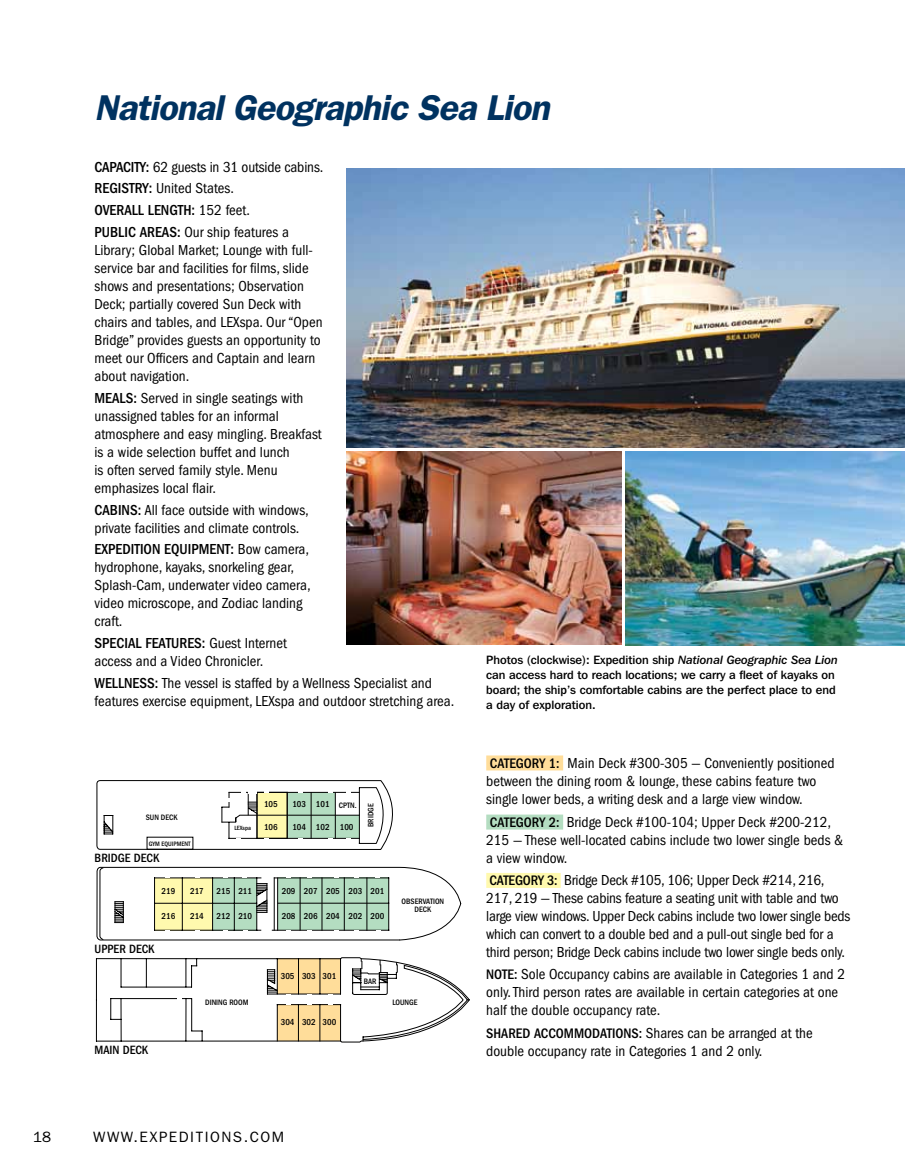
<style>
.page{position:relative;width:905px;height:1175px;background:#fff}
.page>*{position:absolute;margin:0;border:0;box-sizing:border-box;transform-origin:0 0}
.t1{font:italic 600 36px "Franklin Gothic";letter-spacing:-.02em;color:#003260}
.t2{font:condensed 15px/18px "Franklin Gothic";color:#000}
.t3{font:500 condensed 15px/21.8px "Franklin Gothic";color:#000}
.t4{font:15px "Franklin Gothic";letter-spacing:.1em;color:#000}
.t5{font:500 condensed 14.25px "Franklin Gothic";color:#000}
.t6{font:500 condensed 12.45px "Franklin Gothic";color:#000}
.t7{font:500 12px/15px "Franklin Gothic IT Cby BT";color:#000}
.t8{font:500 condensed 9px "Franklin Gothic";color:#000}
.t9{font:500 condensed 8.1px/8.1px "Franklin Gothic";color:#000;text-align:center}
.t10{font:500 condensed 6.6px "Franklin Gothic";color:#000}
.t11{font:500 condensed 6.3px "Franklin Gothic";color:#000}
.s1{font-weight:500}
.s2{font-weight:400}
.s3{font-family:"Franklin Gothic IT Cby BT Med Ital";font-weight:400}
.s4{font-weight:500;font-size:14.25px}
</style>
<div class="page">
<svg style="left:96px;top:780px;width:290px;height:263px"></svg>
<svg style="left:96px;top:787px;width:373px;height:255px"></svg>
<img style="left:346px;top:168px;width:558px;height:279px">
<div style="left:486px;top:755px;width:77px;height:15px;background:#ffdd9a"></div>
<div style="left:486px;top:814px;width:77px;height:15px;background:#b4ddc1"></div>
<div style="left:486px;top:873px;width:74px;height:15px;background:#fff9ae"></div>
<img style="left:625px;top:451px;width:279px;height:194px">
<img style="left:346px;top:451px;width:275px;height:193px">
<h1 class="t1" style="left:94px;top:87px;width:456px">National Geographic Sea Lion</h1>
<p class="t3" style="left:94px;top:156px;width:16px">CAPACIT</p>
<p class="t2" style="left:140px;top:158px;width:185px"><span class="s1">Y:</span> 62 guests in 31 outside cabins.</p>
<p class="t3" style="left:94px;top:178px;width:8px">REGI</p>
<p class="t3" style="left:94px;top:178px;width:141px;text-indent:27px">STRY: <span class="s2">United States.<br></span>OVERALL LENGT</p>
<p class="t2" style="left:94px;top:199px;width:196px;line-height:21.8px;text-indent:89px"><span class="s1">H:</span> 152 feet.<br><span class="s1">PUBLIC AREAS:</span> Our ship features a</p>
<p class="t2" style="left:94px;top:241px;width:229px">Library; Global Market; Lounge with full&shy;service bar and facilities for films, slide shows and presentations; Observation Deck; partially covered Sun Deck with chairs and tables, and LEXspa. Our “Open Bridge” provides guests an opportunity to meet our Officers and Captain and learn about navigation.</p>
<p class="t2" style="left:94px;top:389px;width:229px"><span class="s1">MEALS:</span> Served in single seatings with unassigned tables for an informal atmosphere and easy mingling. Breakfast is a wide selection buffet and lunch<br>is often served family style. Menu emphasizes local flair.</p>
<p class="t2" style="left:94px;top:501px;width:216px"><span class="s1">CABINS:</span> All face outside with windows, private facilities and climate controls.</p>
<p class="t3" style="left:94px;top:538px;width:102px">EXPEDITION EQUIPMENT</p>
<p class="t2" style="left:94px;top:540px;width:217px;text-indent:136px"><span class="s1">:</span> Bow camera, hydrophone, kayaks, snorkeling gear,<br>Splash-Cam, underwater video camera, video microscope, and Zodiac landing craft.</p>
<p class="t3" style="left:94px;top:632px;width:8px">SPECIAL</p>
<p class="t3" style="left:145px;top:632px;width:8px">FEAT</p>
<p class="t2" style="left:94px;top:634px;width:194px;text-indent:77px"><span class="s1">URES:</span> Guest Internet access and a Video Chronicler.</p>
<p class="t3" style="left:94px;top:672px;width:19px">WELLNE</p>
<p class="t7" style="left:486px;top:652px;width:353px">Photos (clockwise): Expedition ship <span class="s3">National Geographic Sea Lion </span>can access hard to reach locations; we carry a fleet of kayaks on board; the ship’s comfortable cabins are the perfect place to end a day of exploration.</p>
<p class="t2" style="left:94px;top:674px;width:361px;text-indent:45px"><span class="s1">SS:</span> The vessel is staffed by a Wellness Specialist and features exercise equipment, LEXspa and outdoor stretching area.</p>
<p class="t8" style="left:264px;top:798px;width:15px">105</p>
<p class="t8" style="left:292px;top:798px;width:15px">103</p>
<p class="t8" style="left:292px;top:821px;width:15px">104</p>
<p class="t8" style="left:316px;top:798px;width:15px">101</p>
<p class="t8" style="left:316px;top:821px;width:39px">102 100</p>
<p class="t9" style="left:339px;top:801px;width:19px">CPTN.</p>
<p class="t9" style="left:146px;top:813px;width:33px">SUN DECK</p>
<p class="t9" style="left:367px;top:827px;width:25px;rotate:-90deg">BRIDGE</p>
<p class="t10" style="left:149px;top:840px;width:43px">GYM EQUIPMENT</p>
<p class="t6" style="left:94px;top:851px;width:66px">BRIDGE DECK</p>
<p class="t8" style="left:162px;top:886px;width:15px">219</p>
<p class="t8" style="left:190px;top:886px;width:15px">217</p>
<p class="t8" style="left:162px;top:911px;width:15px">216</p>
<p class="t8" style="left:190px;top:911px;width:15px">214</p>
<p class="t11" style="left:234px;top:824px;width:18px">LEXSPA</p>
<p class="t8" style="left:264px;top:821px;width:15px">106</p>
<p class="t8" style="left:216px;top:886px;width:37px">215 211</p>
<p class="t8" style="left:216px;top:911px;width:37px">212 210</p>
<p class="t8" style="left:282px;top:911px;width:104px">208 206 204 202 200</p>
<p class="t8" style="left:282px;top:886px;width:104px">209 207 205 203 201</p>
<p class="t9" style="left:401px;top:897px;width:44px">OBSERVATION<br>DECK</p>
<p class="t6" style="left:94px;top:941px;width:62px">UPPER DECK</p>
<p class="t6" style="left:94px;top:1042px;width:55px">MAIN DECK</p>
<p class="t9" style="left:205px;top:998px;width:45px">DINING ROOM</p>
<p class="t8" style="left:281px;top:971px;width:57px">305 303 301</p>
<p class="t8" style="left:281px;top:1017px;width:57px">304 302 300</p>
<p class="t9" style="left:364px;top:977px;width:14px">BAR</p>
<p class="t9" style="left:392px;top:998px;width:27px">LOUNGE</p>
<p class="t4" style="left:33px;top:1128px;width:20px">18</p>
<p class="t4" style="left:93px;top:1128px;width:192px">WWW.EXPEDITIONS.COM</p>
<p class="t2" style="left:486px;top:754px;width:350px;text-indent:38px"><span class="s4">ORY 1:</span> Main Deck #300-305 — Conveniently positioned between the dining room &amp; lounge, these cabins feature two single lower beds, a writing desk and a large view window.</p>
<p class="t5" style="left:490px;top:813px;width:16px">CATEG</p>
<p class="t5" style="left:490px;top:755px;width:16px">CATEG</p>
<p class="t2" style="left:486px;top:812px;width:359px;text-indent:38px"><span class="s4">ORY 2:</span> Bridge Deck #100-104; Upper Deck #200-212,<br>215 — These well-located cabins include two lower single beds &amp; a view window.</p>
<p class="t5" style="left:489px;top:872px;width:15px">CATEG</p>
<p class="t2" style="left:486px;top:871px;width:365px;text-indent:37px"><span class="s4">ORY 3:</span> Bridge Deck #105, 106; Upper Deck #214, 216, 217, 219 — These cabins feature a seating unit with table and two large view windows. Upper Deck cabins include two lower single beds which can convert to a double bed and a pull-out single bed for a third person; Bridge Deck cabins include two lower single beds only.</p>
<p class="t2" style="left:486px;top:965px;width:360px"><span class="s4">NOTE:</span> Sole Occupancy cabins are available in Categories 1 and 2 only. Third person rates are available in certain categories at one half the double occupancy rate.</p>
<p class="t2" style="left:486px;top:1023px;width:328px"><span class="s4">SHARED ACCOMMODATIONS:</span> Shares can be arranged at the double occupancy rate in Categories 1 and 2 only.</p>
</div>
